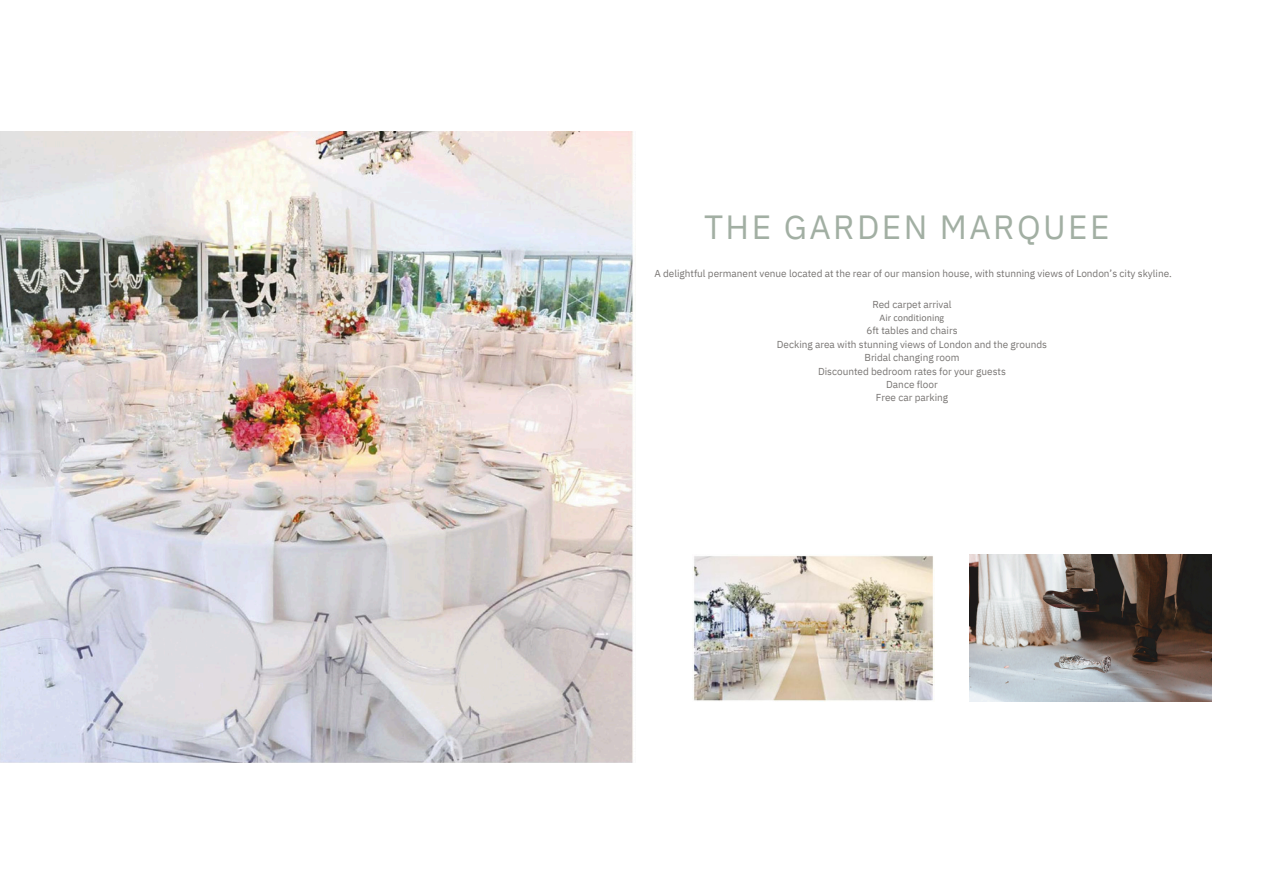
<style>
.page{position:relative;width:1263px;height:894px;background:#fff}
.page>*{position:absolute;margin:0;border:0;box-sizing:border-box;transform-origin:0 0}
.t1{font:33.45px "IBM Plex Sans";letter-spacing:.07em;color:#a2afa3}
.t2{font:10.05px "IBM Plex Sans";letter-spacing:-.005em;color:#787573}
.t3{font:10.05px "Calibri";color:#787573}
</style>
<div class="page">
<img style="left:693px;top:555px;width:242px;height:145px">
<img style="left:0;top:131px;width:633px;height:631px">
<img style="left:970px;top:554px;width:242px;height:146px">
<p class="t1" style="left:704px;top:205px;width:407px">THE GARDEN MARQUEE</p>
<h1 class="t2" style="left:654px;top:266px;width:519px">A delightful permanent venue located at the rear of our mansion house, with stunning views of London’s city skyline.</h1>
<p class="t2" style="left:872px;top:297px;width:81px">Red carpet arrival</p>
<p class="t3" style="left:880px;top:313px;width:66px">Air conditioning</p>
<p class="t2" style="left:866px;top:324px;width:93px">6ft tables and chairs</p>
<p class="t2" style="left:777px;top:337px;width:272px">Decking area with stunning views of London and the grounds</p>
<p class="t2" style="left:864px;top:351px;width:97px">Bridal changing room</p>
<p class="t2" style="left:818px;top:364px;width:189px">Discounted bedroom rates for your guests</p>
<p class="t2" style="left:886px;top:377px;width:53px">Dance floor</p>
<p class="t2" style="left:876px;top:391px;width:74px">Free car parking</p>
</div>
